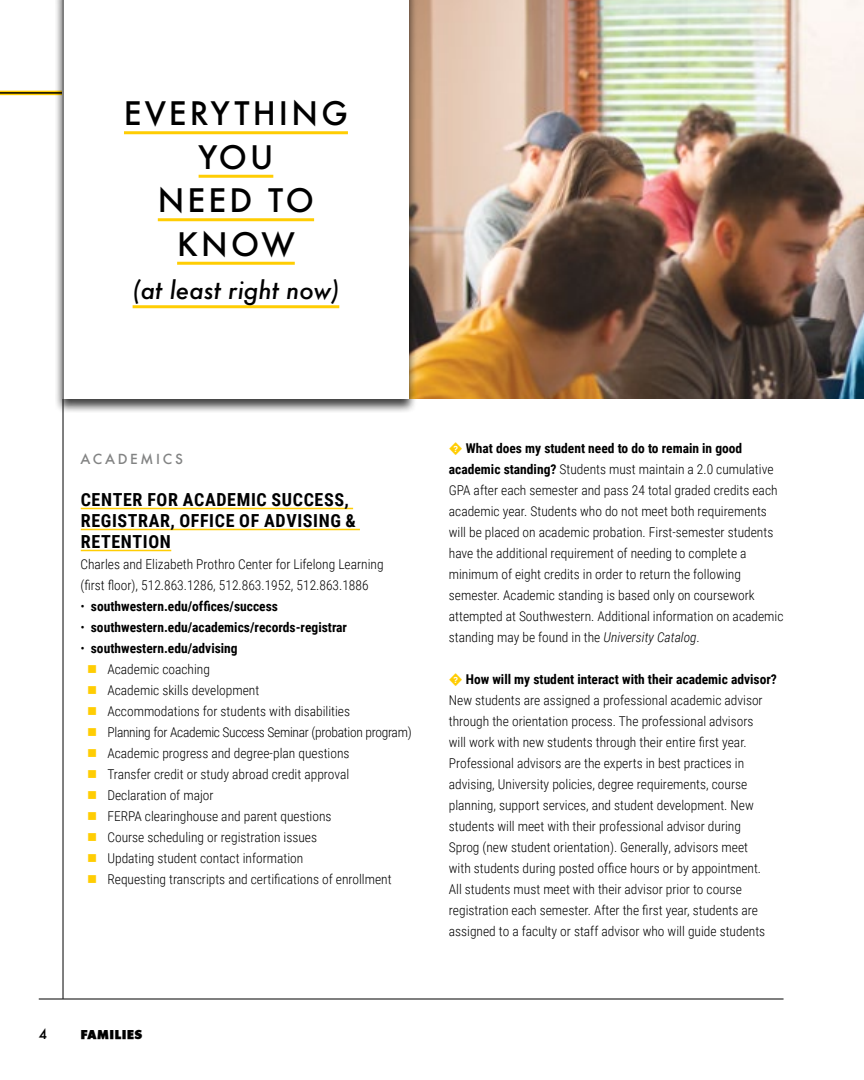
<style>
.page{position:relative;width:864px;height:1080px;background:#fff}
.page>*{position:absolute;margin:0;border:0;box-sizing:border-box;transform-origin:0 0}
.t1{font:500 31.5px/43.5px "Futura";letter-spacing:.1em;color:#000;text-align:center}
.t2{font:italic 500 24px "Futura";color:#000}
.t3{font:700 18px/21px "Roboto Condensed";letter-spacing:.035em;color:#000}
.t4{font:300 13.5px/21px "Roboto Condensed";color:#000}
.t5{font:700 13.5px "Roboto Condensed";color:#000}
.t6{font:300 13.5px "Roboto Condensed";letter-spacing:-.02em;color:#000}
.t7{font:500 13.5px "Futura";letter-spacing:.2em;color:#828383}
.t8{font:500 13.5px "Futura";color:#000}
.t9{font:12px "Futura ICGX Bold";color:#000}
.s1{font-weight:300}
.s2{color:#ffcd03}
.s3{font-weight:700}
.s4{font-style:italic}
</style>
<div class="page">
<hr style="left:39px;top:999px;width:745px;height:1px;background:#000">
<hr style="left:0;top:91px;width:864px;height:4px;background:#ffcd03">
<hr style="left:0;top:92px;width:864px;height:2px;background:#000">
<hr style="left:81px;top:508px;width:272px;height:1px;background:#ffcd03">
<hr style="left:81px;top:529px;width:279px;height:1px;background:#ffcd03">
<hr style="left:81px;top:550px;width:90px;height:1px;background:#ffcd03">
<img style="left:418px;top:0;width:446px;height:399px">
<div style="left:55px;top:0;width:363px;height:413px;background:#000;opacity:.75"></div>
<div style="left:63px;top:0;width:346px;height:399px;background:#fff"></div>
<hr style="left:124px;top:131px;width:224px;height:3px;background:#ffcd03">
<hr style="left:199px;top:175px;width:74px;height:3px;background:#ffcd03">
<hr style="left:158px;top:218px;width:156px;height:3px;background:#ffcd03">
<hr style="left:177px;top:262px;width:118px;height:3px;background:#ffcd03">
<hr style="left:133px;top:305px;width:206px;height:3px;background:#ffcd03">
<hr style="left:63px;top:0;width:1px;height:999px;background:#000">
<h1 class="t1" style="left:124px;top:91px;width:225px">EVERYTHING<br>YOU<br>NEED TO<br>KNOW</h1>
<h2 class="t2" style="left:133px;top:274px;width:208px">(at least right now)</h2>
<p class="t7" style="left:80px;top:449px;width:104px">ACADEMICS</p>
<h3 class="t3" style="left:81px;top:488px;width:277px">CENTER FOR ACADEMIC SUCCESS,<br>REGISTRAR, OFFICE OF ADVISING &amp;<br>RETENTION</h3>
<p class="t4" style="left:80px;top:553px;width:305px">Charles and Elizabeth Prothro Center for Lifelong Learning (first floor), 512.863.1286, 512.863.1952, 512.863.1886</p>
<p class="t5" style="left:80px;top:596px;width:199px"><span class="s1">•</span> southwestern.edu/offices/success</p>
<p class="t5" style="left:80px;top:617px;width:268px"><span class="s1">•</span> southwestern.edu/academics/records-registrar</p>
<p class="t5" style="left:80px;top:638px;width:159px"><span class="s1">•</span> southwestern.edu/advising</p>
<p class="t4" style="left:87px;top:658px;width:124px"><span class="s2">■</span> Academic coaching</p>
<p class="t4" style="left:87px;top:679px;width:174px"><span class="s2">■</span> Academic skills development</p>
<p class="t4" style="left:87px;top:700px;width:264px"><span class="s2">■</span> Accommodations for students with disabilities</p>
<p class="t6" style="left:87px;top:722px;width:326px"><span class="s2">■</span> Planning for Academic Success Seminar (probation program)</p>
<p class="t4" style="left:87px;top:742px;width:264px"><span class="s2">■</span> Academic progress and degree-plan questions</p>
<p class="t4" style="left:87px;top:763px;width:264px"><span class="s2">■</span> Transfer credit or study abroad credit approval</p>
<p class="t4" style="left:87px;top:784px;width:128px"><span class="s2">■</span> Declaration of major</p>
<p class="t4" style="left:87px;top:805px;width:246px"><span class="s2">■</span> FERPA clearinghouse and parent questions</p>
<p class="t4" style="left:87px;top:826px;width:232px"><span class="s2">■</span> Course scheduling or registration issues</p>
<p class="t4" style="left:87px;top:847px;width:218px"><span class="s2">■</span> Updating student contact information</p>
<p class="t4" style="left:87px;top:868px;width:306px"><span class="s2">■</span> Requesting transcripts and certifications of enrollment</p>
<p class="t8" style="left:39px;top:1025px;width:10px">4</p>
<p class="t9" style="left:80px;top:1025px;width:64px">FAMILIES</p>
<p class="t4" style="left:449px;top:437px;width:336px;text-indent:17px"><span class="s3">What does my student need to do to remain in good academic standing?</span> Students must maintain a 2.0 cumulative GPA after each semester and pass 24 total graded credits each academic year. Students who do not meet both requirements will be placed on academic probation. First-semester students have the additional requirement of needing to complete a minimum of eight credits in order to return the following semester. Academic standing is based only on coursework attempted at Southwestern. Additional information on academic standing may be found in the <span class="s4">University Catalog</span>.</p>
<p class="t5" style="left:466px;top:670px;width:313px">How will my student interact with their academic advisor?</p>
<p class="t4" style="left:449px;top:689px;width:318px">New students are assigned a professional academic advisor through the orientation process. The professional advisors will work with new students through their entire first year.<br>Professional advisors are the experts in best practices in advising, University policies, degree requirements, course planning, support services, and student development. New students will meet with their professional advisor during Sprog (new student orientation). Generally, advisors meet with students during posted office hours or by appointment.<br>All students must meet with their advisor prior to course registration each semester. After the first year, students are assigned to a faculty or staff advisor who will guide students</p>
</div>
